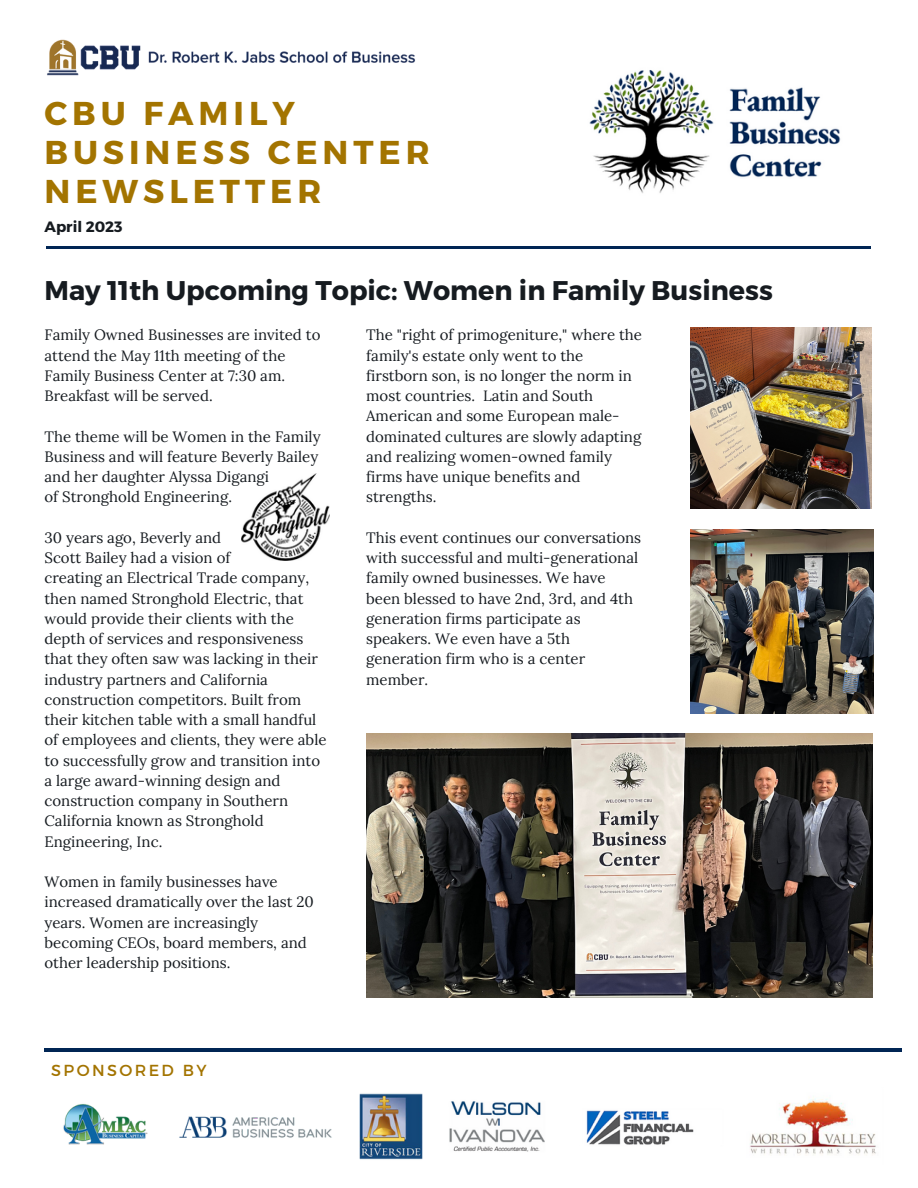
<style>
.page{position:relative;width:918px;height:1188px;background:#fff}
.page>*{position:absolute;margin:0;border:0;box-sizing:border-box;transform-origin:0 0}
.t1{font:700 33px/39px "Montserrat";letter-spacing:.15em;color:#a37400}
.t2{font:700 27px "Montserrat";color:#161b20}
.t3{font:16.05px "Montserrat";letter-spacing:.15em;color:#a37400}
.t4{font:15px/20.2px "Lora";color:#161b20}
.t5{font:700 15px "Montserrat";color:#161b20}
</style>
<div class="page">
<hr style="left:46px;top:247px;width:825px;height:2px;background:#002554">
<img style="left:47px;top:39px;width:369px;height:37px">
<img style="left:589px;top:70px;width:252px;height:123px">
<hr style="left:45px;top:1048px;width:857px;height:4px;background:#002554">
<img style="left:63px;top:1093px;width:813px;height:67px">
<img style="left:366px;top:734px;width:506px;height:263px">
<img style="left:241px;top:474px;width:89px;height:86px">
<img style="left:690px;top:327px;width:181px;height:181px">
<img style="left:690px;top:530px;width:184px;height:183px">
<p class="t1" style="left:45px;top:92px;width:387px">CBU FAMILY<br>BUSINESS CENTER<br>NEWSLETTER</p>
<p class="t5" style="left:45px;top:217px;width:80px">April 2023</p>
<p class="t2" style="left:45px;top:273px;width:730px">May 11th Upcoming Topic: Women in Family Business</p>
<p class="t4" style="left:366px;top:325px;width:277px">The "right of primogeniture," where the family's estate only went to the firstborn son, is no longer the norm in most countries. Latin and South<br>American and some European male&shy;dominated cultures are slowly adapting and realizing women-owned family firms have unique benefits and strengths.</p>
<p class="t4" style="left:366px;top:527px;width:276px">This event continues our conversations with successful and multi-generational family owned businesses. We have been blessed to have 2nd, 3rd, and 4th generation firms participate as speakers. We even have a 5th generation firm who is a center member.</p>
<p class="t4" style="left:45px;top:325px;width:277px">Family Owned Businesses are invited to attend the May 11th meeting of the Family Business Center at 7:30 am.<br>Breakfast will be served.</p>
<p class="t4" style="left:45px;top:426px;width:278px">The theme will be Women in the Family<br>Business and will feature Beverly Bailey and her daughter Alyssa Digangi</p>
<p class="t4" style="left:45px;top:487px;width:189px">of Stronghold Engineering.</p>
<p class="t4" style="left:45px;top:527px;width:178px">30 years ago, Beverly and</p>
<p class="t4" style="left:45px;top:548px;width:188px">Scott Bailey had a vision of</p>
<p class="t4" style="left:45px;top:568px;width:284px">creating an Electrical Trade company, then named Stronghold Electric, that would provide their clients with the depth of services and responsiveness that they often saw was lacking in their industry partners and California construction competitors. Built from their kitchen table with a small handful of employees and clients, they were able to successfully grow and transition into a large award-winning design and construction company in Southern California known as Stronghold Engineering, Inc.</p>
<p class="t4" style="left:45px;top:872px;width:271px">Women in family businesses have increased dramatically over the last 20 years. Women are increasingly becoming CEOs, board members, and other leadership positions.</p>
<p class="t3" style="left:51px;top:1059px;width:157px">SPONSORED BY</p>
</div>
